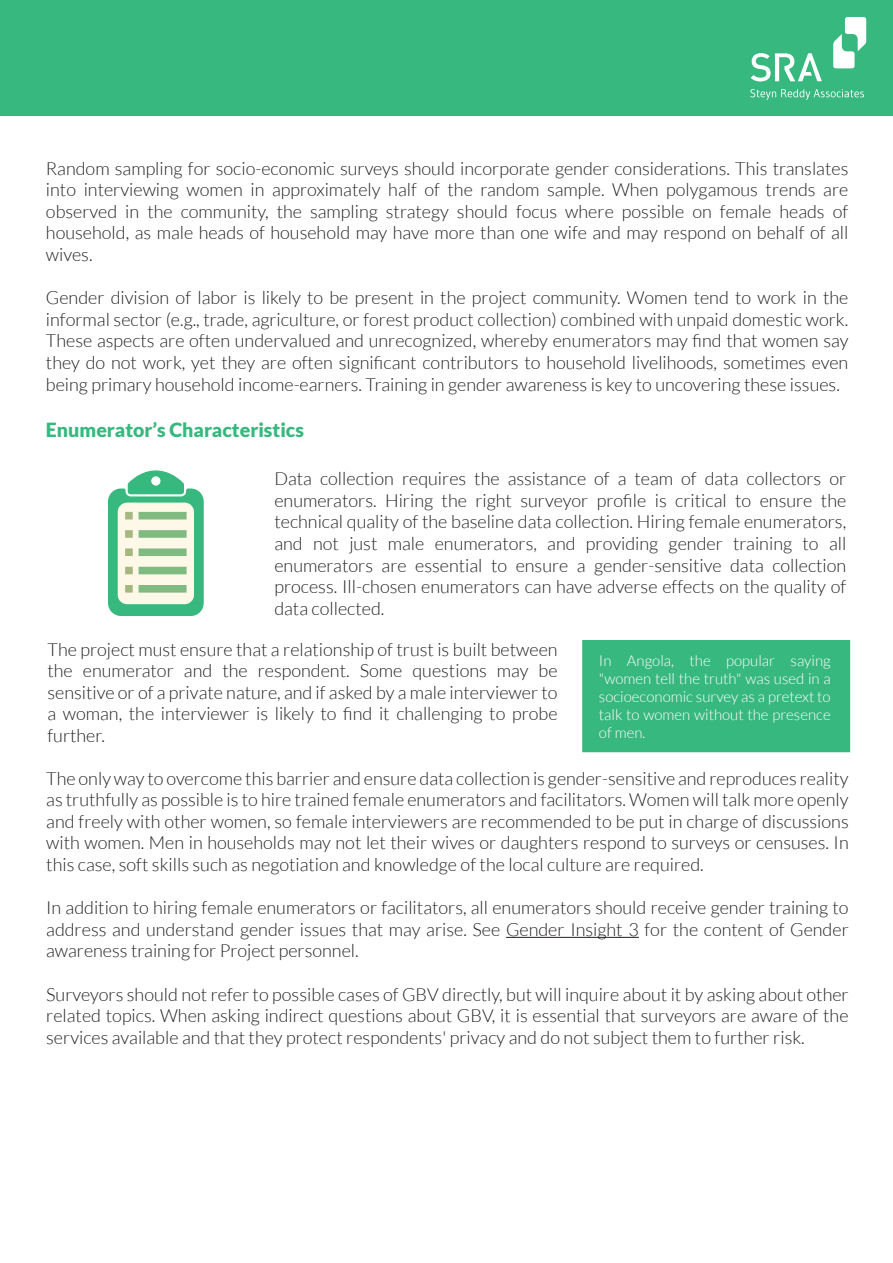
<style>
.page{position:relative;width:893px;height:1263px;background:#fff}
.page>*{position:absolute;margin:0;border:0;box-sizing:border-box;transform-origin:0 0}
.t1{font:900 19.5px "Lato";color:#37b87f}
.t2{font:300 18px/21.6px "Lato";color:#231f20;text-align:justify}
.t3{font:300 15px/18px "Lato";color:#fff;text-align:justify}
</style>
<div class="page">
<div style="left:0;top:0;width:893px;height:116px;background:#37b87f"></div>
<svg style="left:751px;top:53px;width:71px;height:28px"></svg>
<svg style="left:750px;top:89px;width:114px;height:11px"></svg>
<svg style="left:833px;top:17px;width:33px;height:51px"></svg>
<svg style="left:108px;top:470px;width:96px;height:146px;background:#a8ddbd"></svg>
<svg style="left:125px;top:548px;width:8px;height:8px"></svg>
<div style="left:139px;top:548px;width:48px;height:8px;background:#7fba81;border:2px solid #7fba81"></div>
<svg style="left:125px;top:530px;width:8px;height:8px"></svg>
<svg style="left:139px;top:530px;width:48px;height:8px"></svg>
<svg style="left:125px;top:512px;width:8px;height:7px"></svg>
<div style="left:139px;top:512px;width:48px;height:7px;background:#7fba81"></div>
<svg style="left:125px;top:567px;width:8px;height:7px"></svg>
<div style="left:139px;top:567px;width:48px;height:7px;background:#7fba81"></div>
<svg style="left:125px;top:585px;width:8px;height:8px"></svg>
<div style="left:139px;top:585px;width:48px;height:8px;background:#7fba81;border:2px solid #7fba81"></div>
<div style="left:582px;top:640px;width:268px;height:112px;background:#37b87f"></div>
<hr style="left:506px;top:937px;width:133px;height:1px;background:#231f20">
<p class="t2" style="left:46px;top:157px;width:804px">Random sampling for socio-economic surveys should incorporate gender considerations. This translates into interviewing women in approximately half of the random sample. When polygamous trends are observed in the community, the sampling strategy should focus where possible on female heads of household, as male heads of household may have more than one wife and may respond on behalf of all wives.</p>
<p class="t2" style="left:46px;top:287px;width:804px">Gender division of labor is likely to be present in the project community. Women tend to work in the informal sector (e.g., trade, agriculture, or forest product collection) combined with unpaid domestic work.<br>These aspects are often undervalued and unrecognized, whereby enumerators may find that women say they do not work, yet they are often significant contributors to household livelihoods, sometimes even being primary household income-earners. Training in gender awareness is key to uncovering these issues.</p>
<p class="t1" style="left:46px;top:419px;width:260px">Enumerator’s Characteristics</p>
<p class="t2" style="left:274px;top:468px;width:573px">Data collection requires the assistance of a team of data collectors or enumerators. Hiring the right surveyor profile is critical to ensure the technical quality of the baseline data collection. Hiring female enumerators, and not just male enumerators, and providing gender training to all enumerators are essential to ensure a gender-sensitive data collection process. Ill-chosen enumerators can have adverse effects on the quality of data collected.</p>
<p class="t3" style="left:599px;top:651px;width:233px">In Angola, the popular saying "women tell the truth" was used in a socioeconomic survey as a pretext to talk to women without the presence of men.</p>
<p class="t2" style="left:47px;top:638px;width:512px">The project must ensure that a relationship of trust is built between the enumerator and the respondent. Some questions may be sensitive or of a private nature, and if asked by a male interviewer to a woman, the interviewer is likely to find it challenging to probe further.</p>
<p class="t2" style="left:46px;top:767px;width:804px">The only way to overcome this barrier and ensure data collection is gender-sensitive and reproduces reality as truthfully as possible is to hire trained female enumerators and facilitators. Women will talk more openly and freely with other women, so female interviewers are recommended to be put in charge of discussions with women. Men in households may not let their wives or daughters respond to surveys or censuses. In this case, soft skills such as negotiation and knowledge of the local culture are required.</p>
<p class="t2" style="left:46px;top:897px;width:804px">In addition to hiring female enumerators or facilitators, all enumerators should receive gender training to address and understand gender issues that may arise. See Gender Insight 3 for the content of Gender awareness training for Project personnel.</p>
<p class="t2" style="left:46px;top:983px;width:804px">Surveyors should not refer to possible cases of GBV directly, but will inquire about it by asking about other related topics. When asking indirect questions about GBV, it is essential that surveyors are aware of the services available and that they protect respondents' privacy and do not subject them to further risk.</p>
</div>
